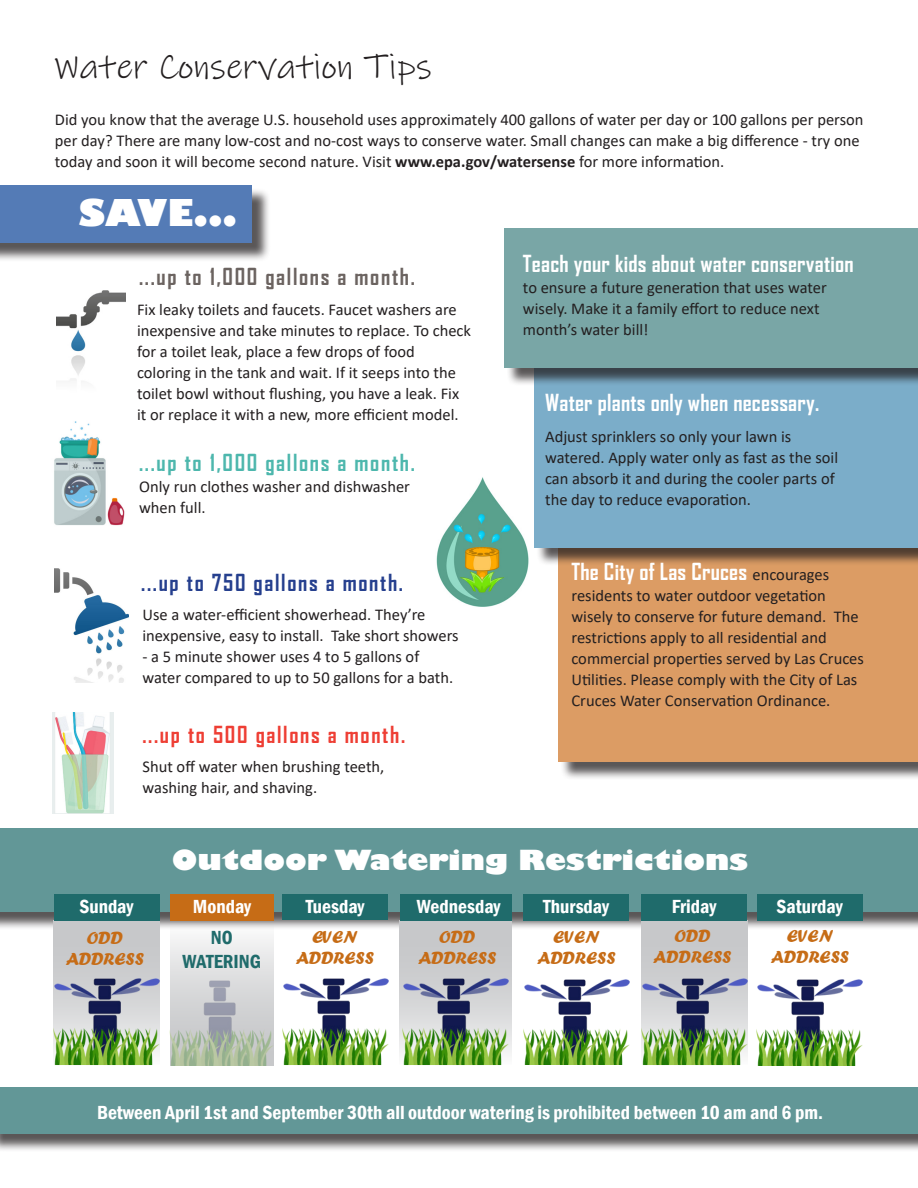
<style>
.page{position:relative;width:918px;height:1188px;background:#fff}
.page>*{position:absolute;margin:0;border:0;box-sizing:border-box;transform-origin:0 0}
.Section_Header_2__H3{font:36px "Ink Free";color:#231f20}
.t1{font:800 36px "Gill Sans";color:#fff}
.t2{font:800 27px "Gill Sans";color:#fff;scale:1.12 1}
.Body_Text{font:700 22.5px "Agency FB";letter-spacing:.01em;color:#fff}
.t3{font:700 22.5px "Agency FB";letter-spacing:.075em;color:#4db7ad}
.t4{font:700 22.5px "Agency FB";letter-spacing:.075em;color:#6b6360}
.t5{font:700 22.5px "Agency FB";letter-spacing:.075em;color:#ee3e34}
.t6{font:700 22.5px "Agency FB";letter-spacing:.075em;color:#253f8e}
.t7{font:600 condensed 19.5px "Franklin Gothic";color:#fff}
.t8{font:600 condensed 19.5px "Franklin Gothic";color:#1f6b6b}
.t9{font:18px "Forte";color:#c66c16}
.Body_Text-2{font:16.5px/21px "Calibri";color:#231f20}
.s1{font-weight:700}
.s2{font-family:"Calibri";font-weight:400;font-size:16.5px;color:#231f20}
</style>
<div class="page">
<div style="left:0;top:1090px;width:918px;height:63px;background:#231f20;opacity:.75"></div>
<div style="left:0;top:1088px;width:918px;height:46px;background:#629797"></div>
<div style="left:561px;top:546px;width:357px;height:234px;background:#231f20;opacity:.75"></div>
<div style="left:558px;top:544px;width:360px;height:218px;background:#dc9c64"></div>
<div style="left:0;top:831px;width:918px;height:100px;background:#231f20;opacity:.75"></div>
<div style="left:0;top:828px;width:918px;height:84px;background:#629797"></div>
<div style="left:537px;top:359px;width:381px;height:207px;background:#231f20;opacity:.75"></div>
<div style="left:534px;top:356px;width:384px;height:191px;background:#7badc9"></div>
<div style="left:507px;top:231px;width:411px;height:155px;background:#231f20;opacity:.75"></div>
<div style="left:504px;top:229px;width:414px;height:139px;background:#79a6a6"></div>
<svg style="left:170px;top:922px;width:104px;height:57px;fill:#e9eaeb"></svg>
<div style="left:170px;top:894px;width:104px;height:26px;background:#c66c16"></div>
<div style="left:282px;top:894px;width:106px;height:26px;background:#1f6b6b"></div>
<div style="left:523px;top:894px;width:106px;height:27px;background:#1f6b6b"></div>
<div style="left:757px;top:894px;width:106px;height:26px;background:#1f6b6b"></div>
<div style="left:53px;top:920px;width:107px;height:145px;background:#c7c8ca"></div>
<div style="left:54px;top:894px;width:106px;height:26px;background:#1f6b6b"></div>
<img style="left:54px;top:978px;width:106px;height:87px">
<img style="left:282px;top:978px;width:106px;height:87px">
<img style="left:523px;top:979px;width:106px;height:86px">
<img style="left:757px;top:979px;width:106px;height:86px">
<img style="left:170px;top:979px;width:104px;height:87px">
<img style="left:53px;top:713px;width:60px;height:100px">
<img style="left:54px;top:421px;width:71px;height:105px">
<div style="left:399px;top:920px;width:112px;height:145px;background:#c7c8ca"></div>
<div style="left:400px;top:894px;width:111px;height:26px;background:#1f6b6b"></div>
<img style="left:403px;top:978px;width:106px;height:87px">
<div style="left:641px;top:921px;width:106px;height:144px;background:#c7c8ca"></div>
<div style="left:642px;top:894px;width:105px;height:27px;background:#1f6b6b"></div>
<img style="left:642px;top:978px;width:105px;height:87px">
<img style="left:436px;top:477px;width:93px;height:130px">
<img style="left:55px;top:569px;width:74px;height:114px">
<img style="left:56px;top:291px;width:69px;height:90px">
<div style="left:0;top:188px;width:270px;height:74px;background:#231f20;opacity:.75"></div>
<div style="left:0;top:185px;width:252px;height:58px;background:#547bb6"></div>
<h3 class="Section_Header_2__H3" style="left:54px;top:41px;width:379px">Water Conservation Tips</h3>
<p class="Body_Text-2" style="left:55px;top:109px;width:810px">Did you know that the average U.S. household uses approximately 400 gallons of water per day or 100 gallons per person per day? There are many low-cost and no-cost ways to conserve water. Small changes can make a big difference - try one today and soon it will become second nature. Visit <span class="s1">www.epa.gov/watersense</span> for more information.</p>
<p class="t1" style="left:79px;top:191px;width:160px">SAVE...</p>
<p class="t4" style="left:139px;top:262px;width:277px">...up to 1,000 gallons a month.</p>
<p class="Body_Text-2" style="left:137px;top:299px;width:336px">Fix leaky toilets and faucets. Faucet washers are inexpensive and take minutes to replace. To check for a toilet leak, place a few drops of food coloring in the tank and wait. If it seeps into the toilet bowl without flushing, you have a leak. Fix it or replace it with a new, more efficient model.</p>
<p class="t3" style="left:139px;top:448px;width:277px">...up to 1,000 gallons a month.</p>
<p class="Body_Text-2" style="left:139px;top:475px;width:272px">Only run clothes washer and dishwasher when full.</p>
<p class="t6" style="left:141px;top:569px;width:263px">...up to 750 gallons a month.</p>
<p class="Body_Text-2" style="left:142px;top:604px;width:318px">Use a water-efficient showerhead. They’re inexpensive, easy to install. Take short showers</p>
<p class="Body_Text-2" style="left:142px;top:646px;width:312px">- a 5 minute shower uses 4 to 5 gallons of water compared to up to 50 gallons for a bath.</p>
<p class="t5" style="left:142px;top:721px;width:264px">...up to 500 gallons a month.</p>
<p class="Body_Text-2" style="left:142px;top:755px;width:243px">Shut off water when brushing teeth, washing hair, and shaving.</p>
<p class="Body_Text" style="left:523px;top:249px;width:332px">Teach your kids about water conservation</p>
<p class="Body_Text-2" style="left:523px;top:276px;width:305px">to ensure a future generation that uses water wisely. Make it a family effort to reduce next month’s water bill!</p>
<p class="Body_Text" style="left:545px;top:388px;width:276px">Water plants only when necessary.</p>
<p class="Body_Text-2" style="left:545px;top:425px;width:295px">Adjust sprinklers so only your lawn is watered. Apply water only as fast as the soil can absorb it and during the cooler parts of the day to reduce evaporation.</p>
<p class="Body_Text" style="left:571px;top:558px;width:259px">The City of Las Cruces <span class="s2">encourages</span></p>
<p class="Body_Text-2" style="left:571px;top:585px;width:294px">residents to water outdoor vegetation wisely to conserve for future demand. The restrictions apply to all residential and commercial properties served by Las Cruces Utilities. Please comply with the City of Las Cruces Water Conservation Ordinance.</p>
<p class="t2" style="left:172px;top:844px;width:516px">Outdoor Watering Restrictions</p>
<p class="t7" style="left:79px;top:893px;width:56px">Sunday</p>
<p class="t7" style="left:193px;top:894px;width:60px">Monday</p>
<p class="t7" style="left:306px;top:893px;width:60px">Tuesday</p>
<p class="t7" style="left:543px;top:894px;width:67px">Thursday</p>
<p class="t7" style="left:777px;top:894px;width:68px">Saturday</p>
<p class="t9" style="left:87px;top:927px;width:37px">ODD</p>
<p class="t9" style="left:66px;top:949px;width:80px">ADDRESS</p>
<p class="t7" style="left:672px;top:893px;width:46px">Friday</p>
<p class="t9" style="left:674px;top:925px;width:37px">ODD</p>
<p class="t9" style="left:653px;top:947px;width:80px">ADDRESS</p>
<p class="t7" style="left:417px;top:894px;width:85px">Wednesday</p>
<p class="t9" style="left:439px;top:926px;width:37px">ODD</p>
<p class="t9" style="left:418px;top:948px;width:80px">ADDRESS</p>
<p class="t9" style="left:787px;top:925px;width:48px">EVEN</p>
<p class="t9" style="left:771px;top:947px;width:80px">ADDRESS</p>
<p class="t9" style="left:312px;top:926px;width:47px">EVEN</p>
<p class="t9" style="left:296px;top:948px;width:80px">ADDRESS</p>
<p class="t9" style="left:553px;top:926px;width:48px">EVEN</p>
<p class="t9" style="left:537px;top:948px;width:80px">ADDRESS</p>
<p class="t8" style="left:211px;top:925px;width:23px">NO</p>
<p class="t8" style="left:183px;top:948px;width:80px">WATERING</p>
<p class="t7" style="left:97px;top:1099px;width:728px">Between April 1st and September 30th all outdoor watering is prohibited between 10 am and 6 pm.</p>
</div>
